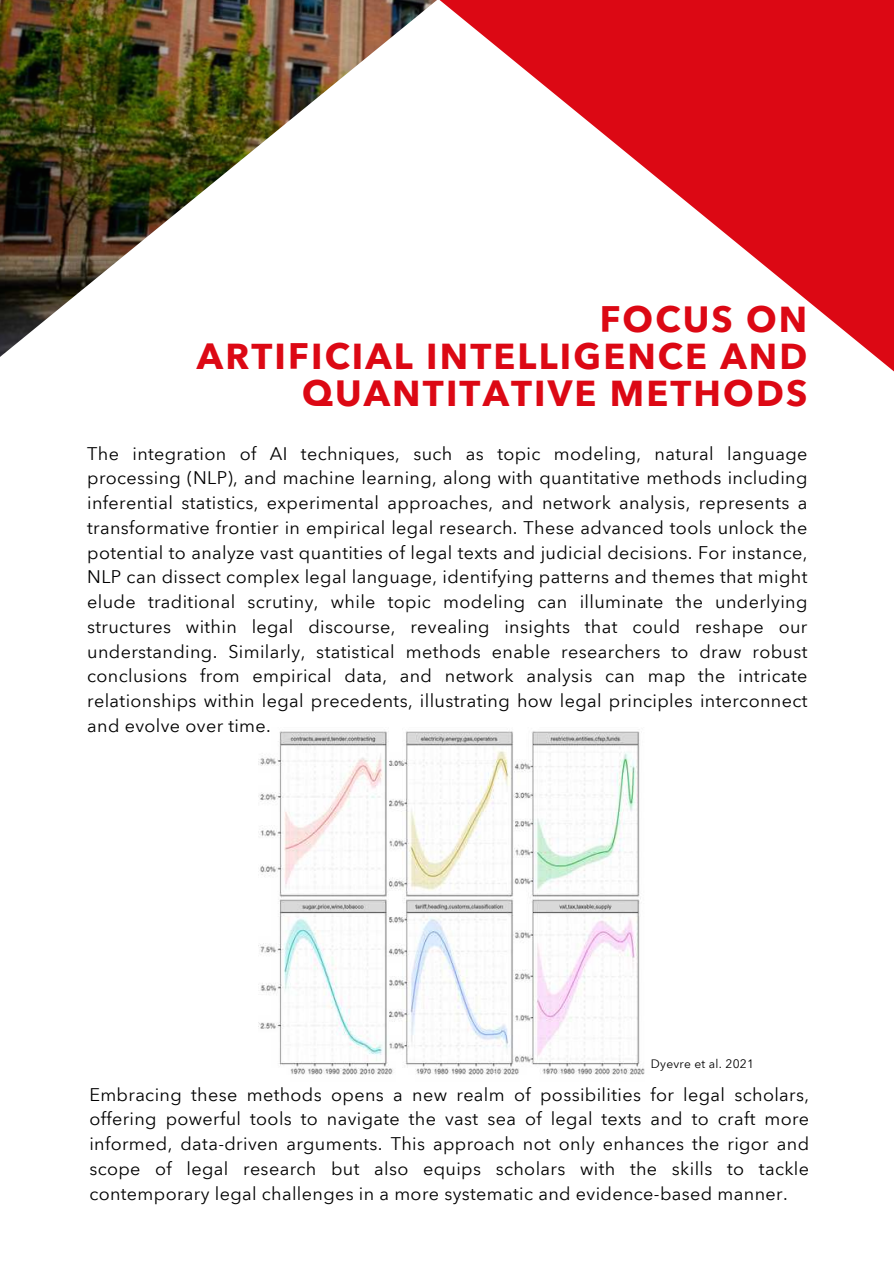
<style>
.page{position:relative;width:894px;height:1264px;background:#fff}
.page>*{position:absolute;margin:0;border:0;box-sizing:border-box;transform-origin:0 0}
.t1{font:700 36px/37.2px "Avenir Next Arabic";letter-spacing:.06em;color:#dc0814;text-align:right}
.t2{font:18px/24.8px "Avenir Next Arabic";letter-spacing:.02em;color:#000;text-align:justify}
.t3{font:12px "Avenir Next Arabic";letter-spacing:.02em;color:#000}
</style>
<div class="page">
<svg style="left:443px;top:0;width:450px;height:371px;fill:#dc0814"></svg>
<img style="left:0;top:0;width:443px;height:357px">
<img style="left:258px;top:731px;width:387px;height:344px">
<h1 class="t1" style="left:197px;top:301px;width:611px">FOCUS ON<br>ARTIFICIAL INTELLIGENCE AND<br>QUANTITATIVE METHODS</h1>
<p class="t2" style="left:87px;top:441px;width:721px">The integration of AI techniques, such as topic modeling, natural language processing (NLP), and machine learning, along with quantitative methods including inferential statistics, experimental approaches, and network analysis, represents a transformative frontier in empirical legal research. These advanced tools unlock the potential to analyze vast quantities of legal texts and judicial decisions. For instance, NLP can dissect complex legal language, identifying patterns and themes that might elude traditional scrutiny, while topic modeling can illuminate the underlying structures within legal discourse, revealing insights that could reshape our understanding. Similarly, statistical methods enable researchers to draw robust conclusions from empirical data, and network analysis can map the intricate relationships within legal precedents, illustrating how legal principles interconnect and evolve over time.</p>
<p class="t3" style="left:650px;top:1054px;width:104px">Dyevre et al. 2021</p>
<p class="t2" style="left:89px;top:1082px;width:721px">Embracing these methods opens a new realm of possibilities for legal scholars, offering powerful tools to navigate the vast sea of legal texts and to craft more informed, data-driven arguments. This approach not only enhances the rigor and scope of legal research but also equips scholars with the skills to tackle contemporary legal challenges in a more systematic and evidence-based manner.</p>
</div>
